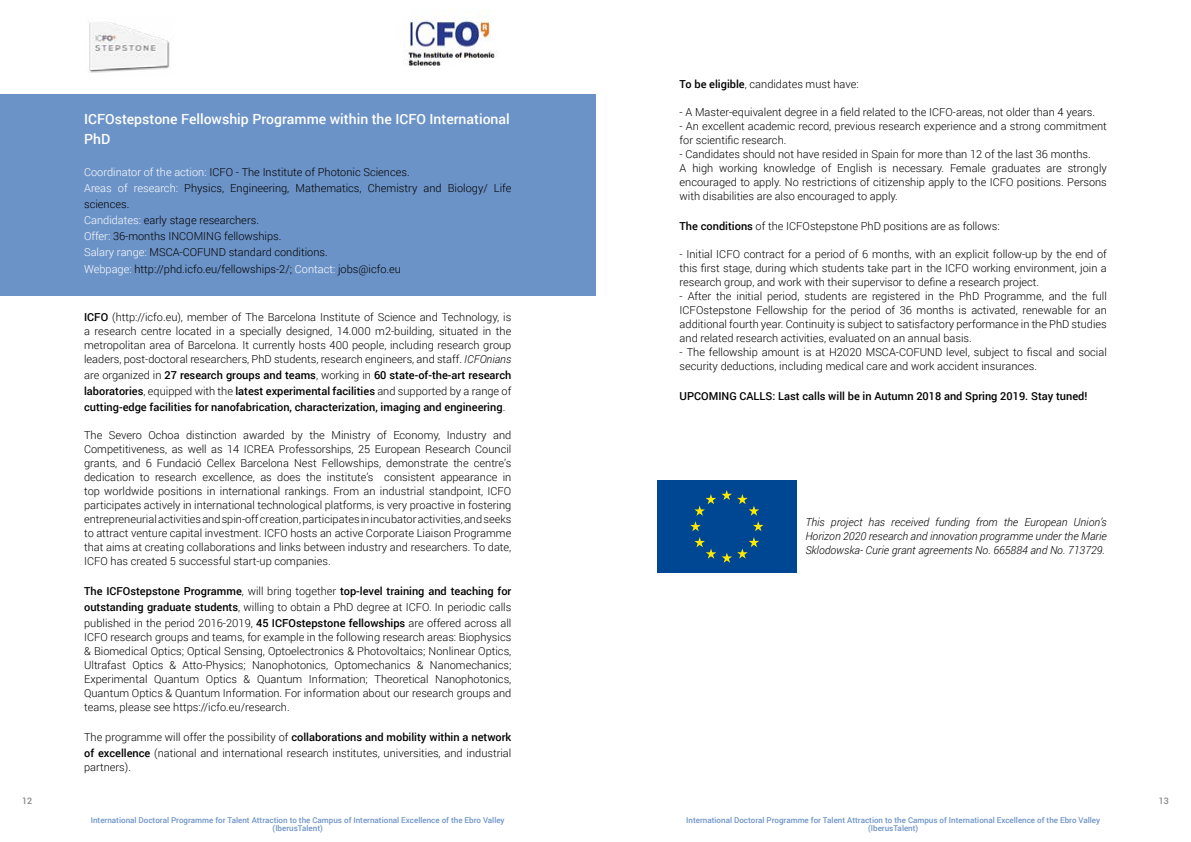
<style>
.page{position:relative;width:1191px;height:842px;background:#fff}
.page>*{position:absolute;margin:0;border:0;box-sizing:border-box;transform-origin:0 0}
.t1{font:500 14px/20px "Roboto";color:#fff}
.t2{font:300 11px/14px "Roboto";color:#000;text-align:justify}
.t3{font:500 11px/16px "Roboto";color:#000;text-align:justify}
.t4{font:italic 300 11px/14px "Roboto";color:#000;text-align:justify}
.t5{font:500 9px "Roboto";color:#86888a}
.t6{font:500 8px/8px "Roboto";color:#6c93c7;text-align:center}
.s1{color:#fff}
.s2{font-weight:500}
.s3{font-style:italic}
.s4{font-weight:300}
</style>
<div class="page">
<img style="left:88px;top:20px;width:86px;height:53px">
<div style="left:0;top:95px;width:595px;height:201px;background:#6c93c7"></div>
<div style="left:657px;top:480px;width:140px;height:93px;background:#004793"></div>
<svg style="left:690px;top:490px;width:73px;height:41px"></svg>
<svg style="left:694px;top:537px;width:65px;height:26px"></svg>
<img style="left:407px;top:10px;width:90px;height:56px">
<p class="t1" style="left:84px;top:109px;width:427px">ICFOstepstone Fellowship Programme within the ICFO International<br>PhD</p>
<p class="t2" style="left:84px;top:164px;width:429px;line-height:16px;text-align:left"><span class="s1">Coordinator of the action:</span> ICFO - The Institute of Photonic Sciences.<br><span class="s1">Areas of research:</span> Physics, Engineering, Mathematics, Chemistry and Biology/ Life sciences.<br><span class="s1">Candidates:</span> early stage researchers.<br><span class="s1">Offer:</span> 36-months INCOMING fellowships.<br><span class="s1">Salary range:</span> MSCA-COFUND standard conditions.<br><span class="s1">Webpage:</span> http://phd.icfo.eu/fellowships-2/; <span class="s1">Contact:</span> jobs@icfo.eu</p>
<p class="t2" style="left:84px;top:309px;width:429px"><span class="s2">ICFO</span> (http://icfo.eu), member of The Barcelona Institute of Science and Technology, is a research centre located in a specially designed, 14.000 m2-building, situated in the metropolitan area of Barcelona. It currently hosts 400 people, including research group leaders, post-doctoral researchers, PhD students, research engineers, and staff. <span class="s3">ICFOnians</span></p>
<p class="t3" style="left:84px;top:366px;width:429px"><span class="s4">are organized in</span> 27 research groups and teams<span class="s4">, working in</span> 60 state-of-the-art research laboratories<span class="s4">, equipped with the</span> latest experimental facilities <span class="s4">and supported by a range of </span>cutting-edge facilities for nanofabrication, characterization, imaging and engineering<span class="s4">.</span></p>
<p class="t2" style="left:84px;top:427px;width:429px">The Severo Ochoa distinction awarded by the Ministry of Economy, Industry and Competitiveness, as well as 14 ICREA Professorships, 25 European Research Council grants, and 6 Fundació Cellex Barcelona Nest Fellowships, demonstrate the centre’s dedication to research excellence, as does the institute’s consistent appearance in top worldwide positions in international rankings. From an industrial standpoint, ICFO participates actively in international technological platforms, is very proactive in fostering entrepreneurial activities and spin-off creation, participates in incubator activities, and seeks to attract venture capital investment. ICFO hosts an active Corporate Liaison Programme that aims at creating collaborations and links between industry and researchers. To date, ICFO has created 5 successful start-up companies.</p>
<p class="t2" style="left:84px;top:582px;width:429px;line-height:16px"><span class="s2">The ICFOstepstone Programme</span>, will bring together <span class="s2">top-level training and teaching for outstanding graduate students</span>, willing to obtain a PhD degree at ICFO. In periodic calls published in the period 2016-2019, <span class="s2">45 ICFOstepstone fellowships</span> are offered across all</p>
<p class="t2" style="left:84px;top:629px;width:429px">ICFO research groups and teams, for example in the following research areas: Biophysics &amp; Biomedical Optics; Optical Sensing, Optoelectronics &amp; Photovoltaics; Nonlinear Optics, Ultrafast Optics &amp; Atto-Physics; Nanophotonics, Optomechanics &amp; Nanomechanics; Experimental Quantum Optics &amp; Quantum Information; Theoretical Nanophotonics, Quantum Optics &amp; Quantum Information. For information about our research groups and teams, please see https://icfo.eu/research.</p>
<p class="t2" style="left:84px;top:728px;width:429px;line-height:16px">The programme will offer the possibility of <span class="s2">collaborations and mobility within a network of excellence</span> (national and international research institutes, universities, and industrial</p>
<p class="t2" style="left:84px;top:759px;width:48px">partners).</p>
<p class="t2" style="left:679px;top:76px;width:181px"><span class="s2">To be eligible</span>, candidates must have:</p>
<p class="t2" style="left:679px;top:104px;width:417px">- A Master-equivalent degree in a field related to the ICFO-areas, not older than 4 years.</p>
<p class="t2" style="left:679px;top:118px;width:429px">- An excellent academic record, previous research experience and a strong commitment for scientific research.</p>
<p class="t2" style="left:679px;top:146px;width:429px;text-align:left">- Candidates should not have resided in Spain for more than 12 of the last 36 months.<br>A high working knowledge of English is necessary. Female graduates are strongly encouraged to apply. No restrictions of citizenship apply to the ICFO positions. Persons with disabilities are also encouraged to apply.</p>
<p class="t2" style="left:679px;top:218px;width:322px"><span class="s2">The conditions</span> of the ICFOstepstone PhD positions are as follows:</p>
<p class="t2" style="left:679px;top:246px;width:429px">- Initial ICFO contract for a period of 6 months, with an explicit follow-up by the end of this first stage, during which students take part in the ICFO working environment, join a research group, and work with their supervisor to define a research project.</p>
<p class="t2" style="left:679px;top:288px;width:429px">- After the initial period, students are registered in the PhD Programme, and the full ICFOstepstone Fellowship for the period of 36 months is activated, renewable for an additional fourth year. Continuity is subject to satisfactory performance in the PhD studies and related research activities, evaluated on an annual basis.</p>
<p class="t2" style="left:679px;top:344px;width:429px">- The fellowship amount is at H2020 MSCA-COFUND level, subject to fiscal and social security deductions, including medical care and work accident insurances.</p>
<p class="t3" style="left:679px;top:387px;width:409px">UPCOMING CALLS: Last calls will be in Autumn 2018 and Spring 2019. Stay tuned!</p>
<p class="t4" style="left:805px;top:514px;width:303px">This project has received funding from the European Union’s Horizon 2020 research and innovation programme under the Marie Sklodowska- Curie grant agreements No. 665884 and No. 713729.</p>
<p class="t5" style="left:22px;top:795px;width:12px">12</p>
<p class="t5" style="left:1158px;top:795px;width:12px">13</p>
<p class="t6" style="left:91px;top:816px;width:415px">International Doctoral Programme for Talent Attraction to the Campus of International Excellence of the Ebro Valley (IberusTalent)</p>
<p class="t6" style="left:686px;top:816px;width:415px">International Doctoral Programme for Talent Attraction to the Campus of International Excellence of the Ebro Valley (IberusTalent)</p>
</div>
